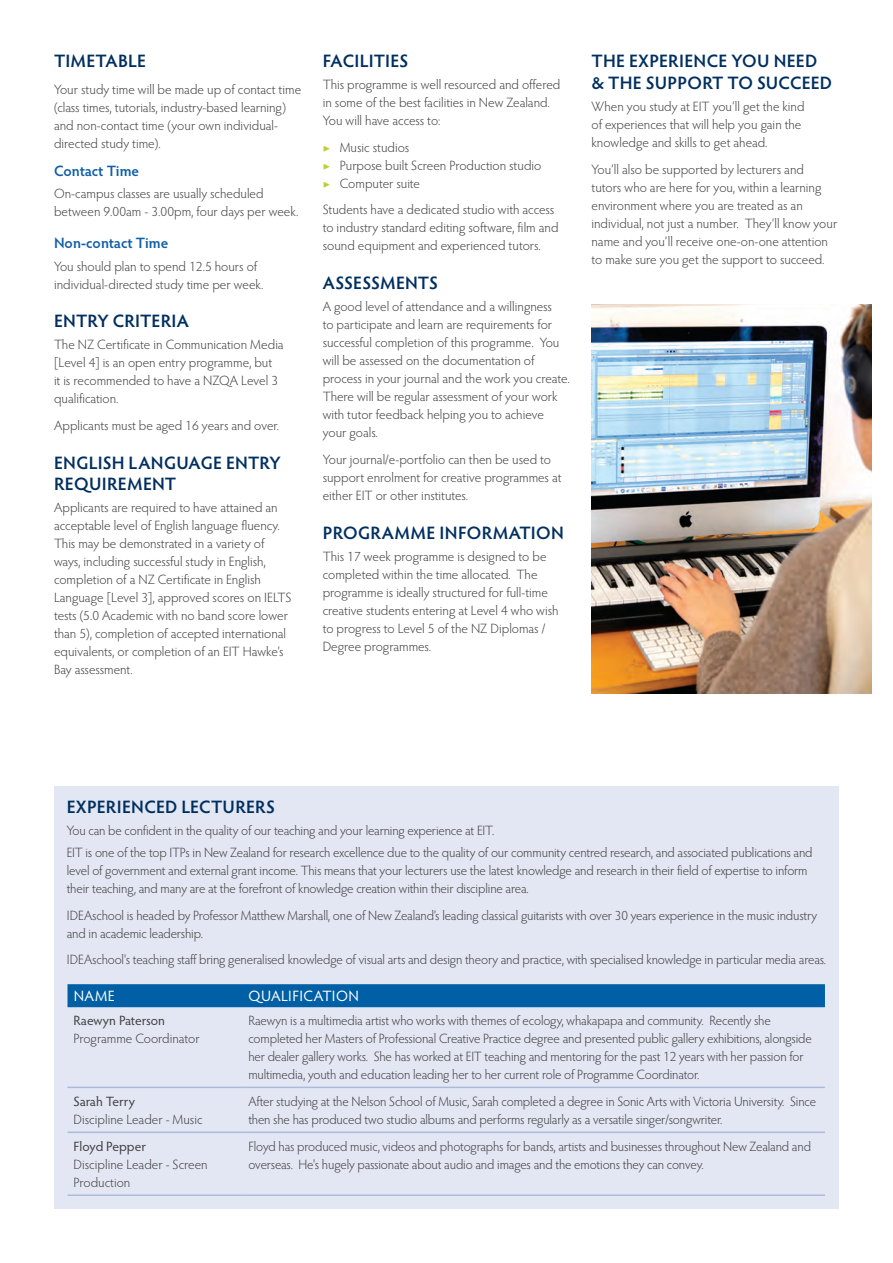
<style>
.page{position:relative;width:893px;height:1263px;background:#fff}
.page>*{position:absolute;margin:0;border:0;box-sizing:border-box;transform-origin:0 0}
.t1{font:600 18px/21.6px "Hypatia Sans Pro";letter-spacing:.01em;color:#002f5f}
.t2{font:600 15px "Hypatia Sans Pro";letter-spacing:-.005em;color:#105fa6}
.t3{font:15px "Hypatia Sans Pro";letter-spacing:.035em;color:#fff}
.t4{font:300 13.5px/18px "Hypatia Sans Pro";letter-spacing:-.005em;color:#3e3e3f}
.t5{font:13.5px "Hypatia Sans Pro";letter-spacing:-.005em;color:#3e3e3f}
.s1{color:#bacf32}
</style>
<div class="page">
<div style="left:54px;top:787px;width:785px;height:422px;background:#e2e7f3"></div>
<div style="left:68px;top:984px;width:757px;height:23px;background:#005fa5"></div>
<hr style="left:68px;top:1087px;width:174px;height:1px;background:#acbbdc">
<hr style="left:242px;top:1087px;width:583px;height:1px;background:#acbbdc">
<hr style="left:68px;top:1131px;width:174px;height:2px;background:#acbbdc">
<hr style="left:242px;top:1131px;width:583px;height:2px;background:#acbbdc">
<hr style="left:68px;top:1194px;width:174px;height:2px;background:#acbbdc">
<hr style="left:242px;top:1194px;width:583px;height:2px;background:#acbbdc">
<img style="left:591px;top:304px;width:281px;height:389px">
<h1 class="t1" style="left:54px;top:49px;width:93px">TIMETABLE</h1>
<p class="t4" style="left:54px;top:80px;width:249px">Your study time will be made up of contact time (class times, tutorials, industry-based learning) and non-contact time (your own individual&shy;directed study time).</p>
<p class="t2" style="left:54px;top:160px;width:87px">Contact Time</p>
<p class="t4" style="left:54px;top:184px;width:246px">On-campus classes are usually scheduled between 9.00am - 3.00pm, four days per week.</p>
<p class="t2" style="left:54px;top:233px;width:116px">Non-contact Time</p>
<p class="t4" style="left:54px;top:257px;width:211px">You should plan to spend 12.5 hours of individual-directed study time per week.</p>
<h1 class="t1" style="left:54px;top:309px;width:136px">ENTRY CRITERIA</h1>
<p class="t4" style="left:54px;top:335px;width:231px">The NZ Certificate in Communication Media [Level 4] is an open entry programme, but<br>it is recommended to have a NZQA Level 3 qualification.</p>
<p class="t4" style="left:54px;top:416px;width:227px">Applicants must be aged 16 years and over.</p>
<h1 class="t1" style="left:54px;top:451px;width:228px">ENGLISH LANGUAGE ENTRY<br>REQUIREMENT</h1>
<p class="t4" style="left:54px;top:498px;width:239px">Applicants are required to have attained an acceptable level of English language fluency.<br>This may be demonstrated in a variety of ways, including successful study in English, completion of a NZ Certificate in English Language [Level 3], approved scores on IELTS tests (5.0 Academic with no band score lower than 5), completion of accepted international equivalents, or completion of an EIT Hawke’s Bay assessment.</p>
<h1 class="t1" style="left:323px;top:49px;width:87px">FACILITIES</h1>
<p class="t4" style="left:323px;top:76px;width:239px">This programme is well resourced and offered in some of the best facilities in New Zealand.<br>You will have access to:</p>
<p class="t4" style="left:323px;top:138px;width:220px"><span class="s1">▶</span> Music studios<br><span class="s1">▶</span> Purpose built Screen Production studio <span class="s1">▶</span> Computer suite</p>
<p class="t4" style="left:323px;top:201px;width:237px">Students have a dedicated studio with access to industry standard editing software, film and sound equipment and experienced tutors.</p>
<h1 class="t1" style="left:323px;top:271px;width:117px">ASSESSMENTS</h1>
<p class="t4" style="left:323px;top:297px;width:249px">A good level of attendance and a willingness<br>to participate and learn are requirements for successful completion of this programme. You will be assessed on the documentation of process in your journal and the work you create.<br>There will be regular assessment of your work with tutor feedback helping you to achieve your goals.</p>
<p class="t4" style="left:323px;top:450px;width:240px">Your journal/e-portfolio can then be used to support enrolment for creative programmes at either EIT or other institutes.</p>
<h1 class="t1" style="left:323px;top:521px;width:243px">PROGRAMME INFORMATION</h1>
<p class="t4" style="left:323px;top:547px;width:237px">This 17 week programme is designed to be completed within the time allocated. The programme is ideally structured for full-time creative students entering at Level 4 who wish to progress to Level 5 of the NZ Diplomas / Degree programmes.</p>
<h1 class="t1" style="left:591px;top:49px;width:242px">THE EXPERIENCE YOU NEED &amp; THE SUPPORT TO SUCCEED</h1>
<p class="t4" style="left:591px;top:97px;width:215px">When you study at EIT you’ll get the kind of experiences that will help you gain the knowledge and skills to get ahead.</p>
<p class="t4" style="left:591px;top:160px;width:247px">You’ll also be supported by lecturers and<br>tutors who are here for you, within a learning environment where you are treated as an individual, not just a number. They’ll know your name and you’ll receive one-on-one attention to make sure you get the support to succeed.</p>
<h1 class="t1" style="left:67px;top:795px;width:210px">EXPERIENCED LECTURERS</h1>
<p class="t4" style="left:67px;top:819px;width:747px;line-height:22.2px">You can be confident in the quality of our teaching and your learning experience at EIT.<br>EIT is one of the top ITPs in New Zealand for research excellence due to the quality of our community centred research, and associated publications and</p>
<p class="t4" style="left:67px;top:861px;width:742px">level of government and external grant income. This means that your lecturers use the latest knowledge and research in their field of expertise to inform their teaching, and many are at the forefront of knowledge creation within their discipline area.</p>
<p class="t4" style="left:67px;top:906px;width:752px">IDEAschool is headed by Professor Matthew Marshall, one of New Zealand’s leading classical guitarists with over 30 years experience in the music industry and in academic leadership.</p>
<p class="t4" style="left:67px;top:950px;width:761px">IDEAschool's teaching staff bring generalised knowledge of visual arts and design theory and practice, with specialised knowledge in particular media areas.</p>
<p class="t3" style="left:74px;top:986px;width:43px">NAME</p>
<p class="t3" style="left:249px;top:986px;width:112px">QUALIFICATION</p>
<p class="t5" style="left:74px;top:1011px;width:93px">Raewyn Paterson</p>
<p class="t4" style="left:74px;top:1029px;width:128px">Programme Coordinator</p>
<p class="t4" style="left:248px;top:1011px;width:565px">Raewyn is a multimedia artist who works with themes of ecology, whakapapa and community. Recently she completed her Masters of Professional Creative Practice degree and presented public gallery exhibitions, alongside her dealer gallery works. She has worked at EIT teaching and mentoring for the past 12 years with her passion for multimedia, youth and education leading her to her current role of Programme Coordinator.</p>
<p class="t5" style="left:74px;top:1092px;width:63px">Sarah Terry</p>
<p class="t4" style="left:74px;top:1110px;width:131px">Discipline Leader - Music</p>
<p class="t5" style="left:74px;top:1137px;width:74px">Floyd Pepper</p>
<p class="t4" style="left:74px;top:1155px;width:136px">Discipline Leader - Screen<br>Production</p>
<p class="t4" style="left:248px;top:1092px;width:569px">After studying at the Nelson School of Music, Sarah completed a degree in Sonic Arts with Victoria University. Since then she has produced two studio albums and performs regularly as a versatile singer/songwriter.</p>
<p class="t4" style="left:248px;top:1137px;width:564px">Floyd has produced music, videos and photographs for bands, artists and businesses throughout New Zealand and overseas. He's hugely passionate about audio and images and the emotions they can convey.</p>
</div>
